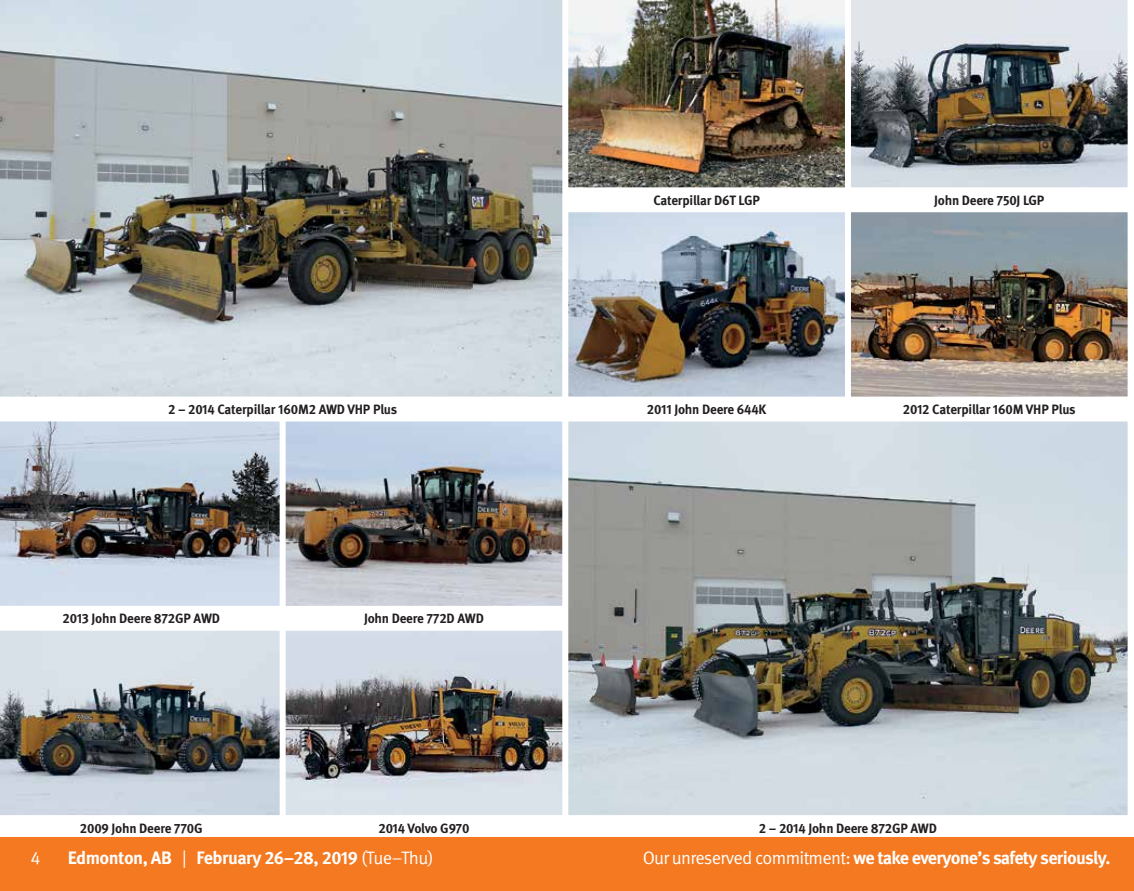
<style>
.page{position:relative;width:1134px;height:891px;background:#fff}
.page>*{position:absolute;margin:0;border:0;box-sizing:border-box;transform-origin:0 0}
.t1{font:700 18px "Meta Pro";letter-spacing:-.04em;color:#fff}
.t2{font:18px "Meta Pro";color:#fff}
.t3{font:700 13.5px "Meta Pro";letter-spacing:-.015em;color:#231f20}
.s1{font-weight:400}
</style>
<div class="page">
<div style="left:0;top:837px;width:1134px;height:54px;background:#f47920"></div>
<img style="left:568px;top:0;width:277px;height:188px">
<img style="left:851px;top:0;width:277px;height:188px">
<svg style="left:0;top:0;width:563px;height:397px;background:#a5aaab"></svg>
<img style="left:569px;top:213px;width:275px;height:183px">
<div style="left:565px;top:209px;width:283px;height:191px;border:3px solid #fff"></div>
<img style="left:852px;top:213px;width:275px;height:183px">
<div style="left:848px;top:209px;width:283px;height:191px;border:3px solid #fff"></div>
<img style="left:0;top:421px;width:280px;height:185px">
<img style="left:287px;top:422px;width:274px;height:183px">
<div style="left:283px;top:418px;width:282px;height:191px;border:3px solid #fff"></div>
<img style="left:0;top:631px;width:280px;height:184px">
<img style="left:287px;top:632px;width:274px;height:182px">
<div style="left:283px;top:628px;width:282px;height:190px;border:3px solid #fff"></div>
<img style="left:569px;top:422px;width:558px;height:392px">
<div style="left:565px;top:418px;width:566px;height:400px;border:3px solid #fff"></div>
<p class="t3" style="left:653px;top:190px;width:108px">Caterpillar D6T LGP</p>
<p class="t3" style="left:934px;top:190px;width:112px">John Deere 750J LGP</p>
<p class="t3" style="left:168px;top:399px;width:231px">2 – 2014 Caterpillar 160M2 AWD VHP Plus</p>
<p class="t3" style="left:647px;top:399px;width:121px">2011 John Deere 644K</p>
<p class="t3" style="left:903px;top:399px;width:174px">2012 Caterpillar 160M VHP Plus</p>
<p class="t3" style="left:62px;top:608px;width:159px">2013 John Deere 872GP AWD</p>
<p class="t3" style="left:364px;top:608px;width:121px">John Deere 772D AWD</p>
<p class="t3" style="left:80px;top:817px;width:124px">2009 John Deere 770G</p>
<p class="t3" style="left:378px;top:817px;width:93px">2014 Volvo G970</p>
<p class="t3" style="left:759px;top:817px;width:180px">2 – 2014 John Deere 872GP AWD</p>
<h1 class="t2" style="left:31px;top:844px;width:12px">4</h1>
<h1 class="t1" style="left:68px;top:844px;width:367px">Edmonton, AB <span class="s1">|</span> February 26–28, 2019 <span class="s1">(Tue–Thu)</span></h1>
<h1 class="t1" style="left:643px;top:844px;width:469px"><span class="s1">Our unreserved commitment:</span> we take everyone’s safety seriously.</h1>
</div>
